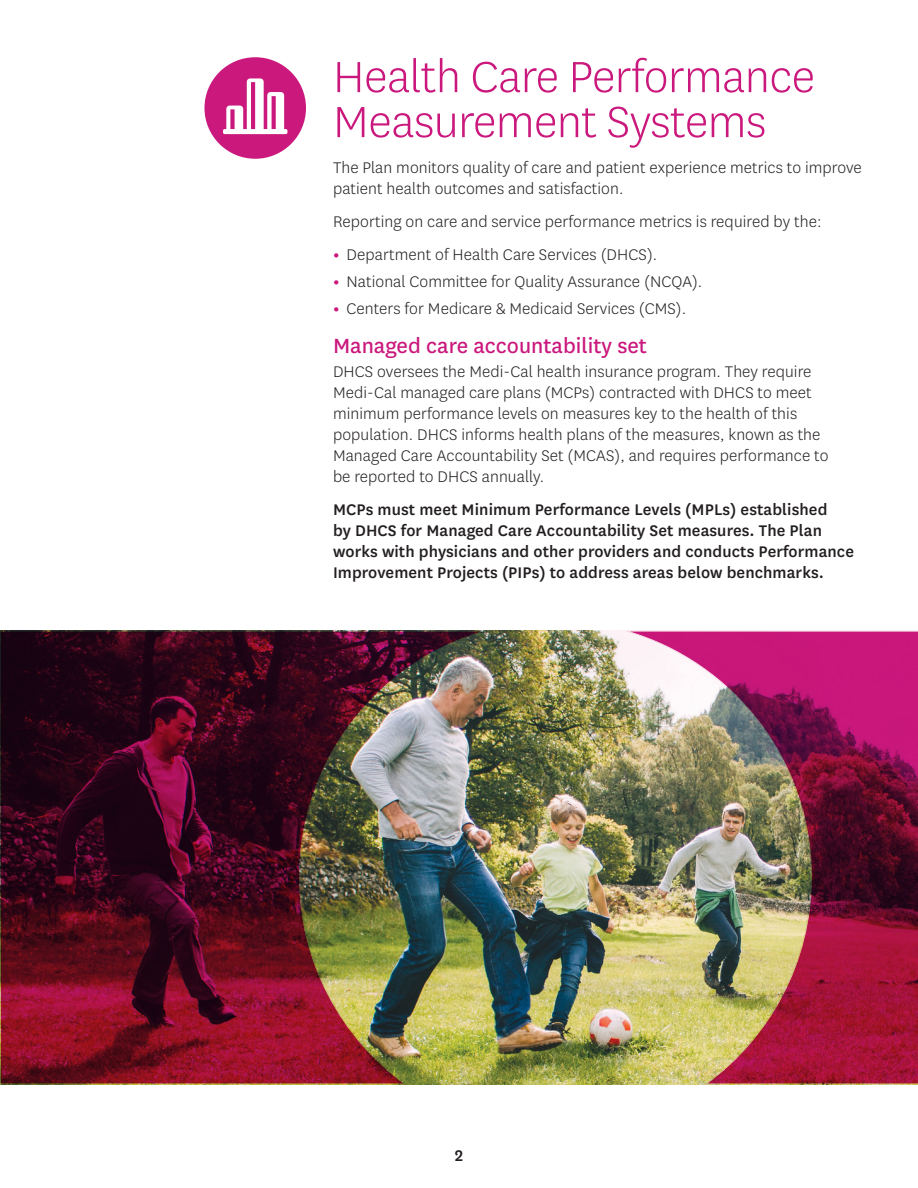
<style>
.page{position:relative;width:918px;height:1188px;background:#fff}
.page>*{position:absolute;margin:0;border:0;box-sizing:border-box;transform-origin:0 0}
.t1{font:300 51px/45px "Centene Sans";letter-spacing:-.01em;color:#ca187d}
.t2{font:24px "Centene Sans";color:#ca187d}
.t3{font:300 18px/21px "Centene Sans";letter-spacing:.005em;color:#231f20}
.t4{font:500 18px/21px "Centene Sans";letter-spacing:.005em;color:#231f20}
.s1{font-weight:700;color:#ca187d}
</style>
<div class="page">
<div style="left:204px;top:57px;width:102px;height:102px;background:#ca187d;border-radius:50%"></div>
<svg style="left:223px;top:78px;width:64px;height:56px"></svg>
<img style="left:0;top:630px;width:918px;height:455px">
<h2 class="t1" style="left:333px;top:53px;width:484px">Health Care Performance<br>Measurement Systems</h2>
<p class="t3" style="left:333px;top:157px;width:530px">The Plan monitors quality of care and patient experience metrics to improve patient health outcomes and satisfaction.</p>
<p class="t3" style="left:333px;top:211px;width:490px">Reporting on care and service performance metrics is required by the:</p>
<p class="t3" style="left:333px;top:244px;width:326px"><span class="s1">•</span> Department of Health Care Services (DHCS).</p>
<p class="t3" style="left:333px;top:271px;width:371px"><span class="s1">•</span> National Committee for Quality Assurance (NCQA).</p>
<p class="t3" style="left:333px;top:298px;width:355px"><span class="s1">•</span> Centers for Medicare &amp; Medicaid Services (CMS).</p>
<h3 class="t2" style="left:333px;top:330px;width:315px">Managed care accountability set</h3>
<p class="t3" style="left:333px;top:361px;width:497px">DHCS oversees the Medi-Cal health insurance program. They require Medi-Cal managed care plans (MCPs) contracted with DHCS to meet minimum performance levels on measures key to the health of this population. DHCS informs health plans of the measures, known as the Managed Care Accountability Set (MCAS), and requires performance to be reported to DHCS annually.</p>
<p class="t4" style="left:333px;top:498px;width:523px">MCPs must meet Minimum Performance Levels (MPLs) established<br>by DHCS for Managed Care Accountability Set measures. The Plan works with physicians and other providers and conducts Performance Improvement Projects (PIPs) to address areas below benchmarks.</p>
<p class="t4" style="left:455px;top:1144px;width:10px">2</p>
</div>
